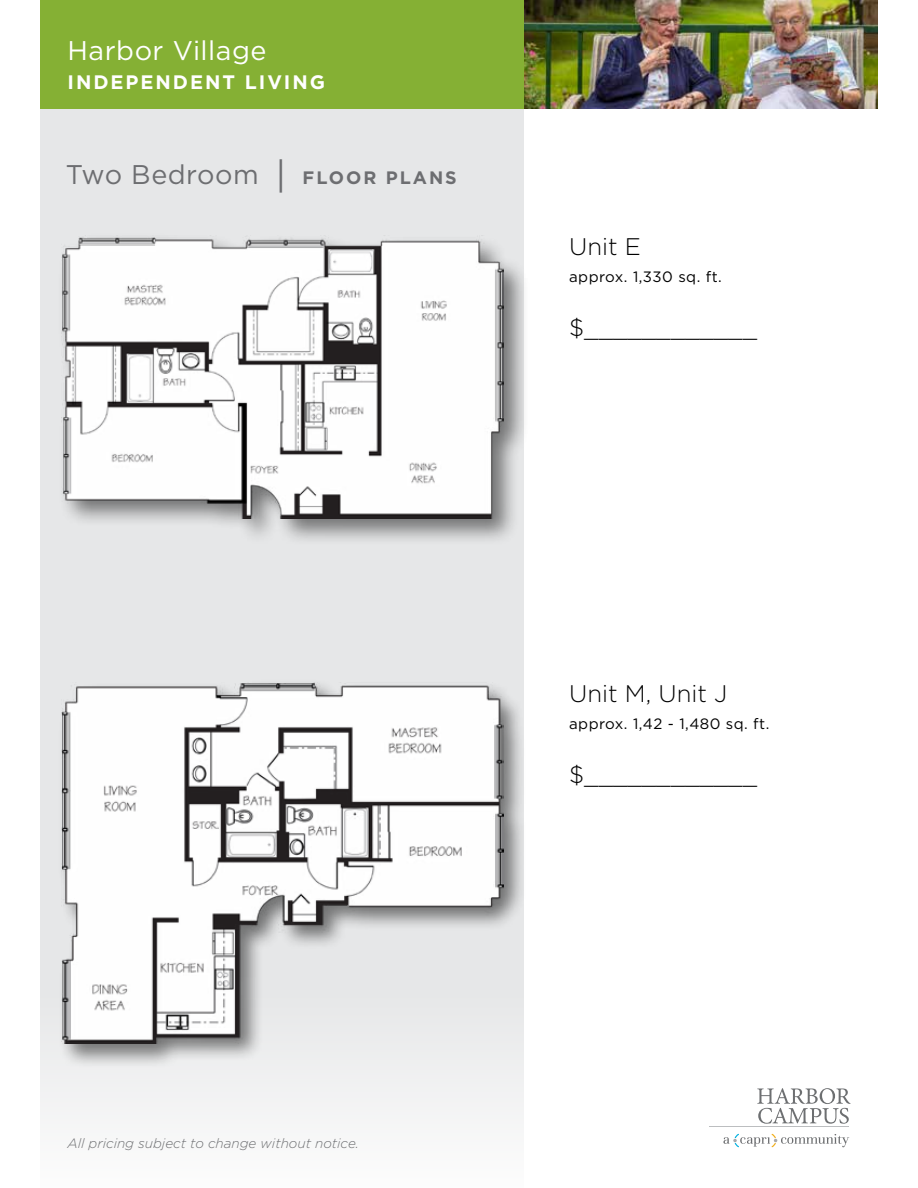
<style>
.page{position:relative;width:918px;height:1188px;background:#fff}
.page>*{position:absolute;margin:0;border:0;box-sizing:border-box;transform-origin:0 0}
.t1{font:27px "Gotham";letter-spacing:.02em;color:#6d6e71}
.t2{font:27px "Gotham";letter-spacing:.02em;color:#fff}
.t3{font:300 24px "Gotham";color:#000}
.t4{font:700 19.5px "Gotham";letter-spacing:.1em;color:#fff}
.t5{font:15px "Gotham";letter-spacing:.03em;color:#000}
.t6{font:italic 300 13.5px "Gotham";color:#6d6e71}
.s1{font-size:36px}
.s2{font-weight:700;font-size:18px}
</style>
<div class="page">
<div style="left:40px;top:0;width:484px;height:1188px;background:linear-gradient(to bottom,#e2e3e4,#edeeef)"></div>
<div style="left:57px;top:233px;width:473px;height:313px;background:#000;opacity:.5"></div>
<img style="left:61px;top:235px;width:442px;height:283px">
<div style="left:57px;top:679px;width:470px;height:389px;background:#000;opacity:.5"></div>
<img style="left:61px;top:683px;width:442px;height:360px">
<img style="left:524px;top:0;width:354px;height:109px">
<div style="left:40px;top:0;width:484px;height:109px;background:#85b034"></div>
<svg style="left:723px;top:1134px;width:126px;height:13px"></svg>
<hr style="left:710px;top:1126px;width:139px;height:1px;background:#bcbec0">
<svg style="left:757px;top:1088px;width:93px;height:36px"></svg>
<p class="t2" style="left:68px;top:33px;width:201px">Harbor Village</p>
<p class="t4" style="left:68px;top:69px;width:259px">INDEPENDENT LIVING</p>
<p class="t1" style="left:66px;top:157px;width:392px">Two Bedroom <span class="s1">|</span> <span class="s2">FLOOR PLANS</span></p>
<p class="t3" style="left:569px;top:231px;width:73px">Unit E</p>
<p class="t5" style="left:569px;top:267px;width:154px">approx. 1,330 sq. ft.</p>
<p class="t3" style="left:569px;top:312px;width:189px">$____________</p>
<p class="t3" style="left:569px;top:678px;width:160px">Unit M, Unit J</p>
<p class="t5" style="left:569px;top:714px;width:202px">approx. 1,42 - 1,480 sq. ft.</p>
<p class="t3" style="left:569px;top:759px;width:189px">$____________</p>
<p class="t6" style="left:68px;top:1134px;width:293px">All pricing subject to change without notice.</p>
</div>
